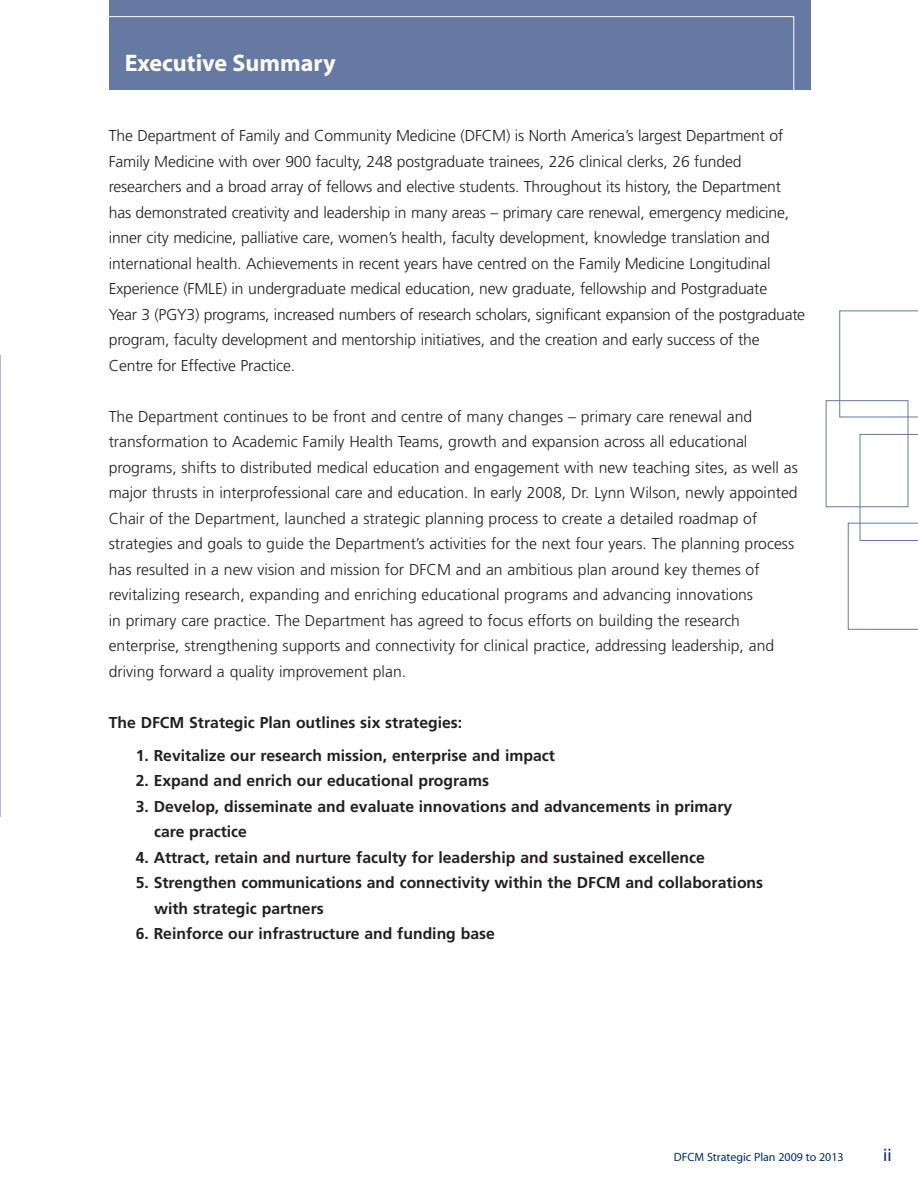
<style>
.page{position:relative;width:918px;height:1188px;background:#fff}
.page>*{position:absolute;margin:0;border:0;box-sizing:border-box;transform-origin:0 0}
.t1{font:700 24px "Myriad";color:#fff}
.t2{font:18px "Myriad";color:#002e64}
.t3{font:300 15.75px/25.5px "Frutiger";letter-spacing:-.01em;color:#231f20}
.t4{font:700 15.75px/25.5px "Frutiger";color:#231f20}
.t5{font:12px "Myriad";color:#002e64}
</style>
<div class="page">
<div style="left:826px;top:400px;width:82px;height:107px;border:1px solid #6679a3"></div>
<svg style="left:839px;top:311px;width:79px;height:106px"></svg>
<svg style="left:848px;top:434px;width:70px;height:196px"></svg>
<div style="left:109px;top:0;width:702px;height:90px;background:#6679a3"></div>
<div style="left:100px;top:16px;width:694px;height:84px;border:1px solid #fff"></div>
<hr style="left:0;top:355px;width:1px;height:461px;background:#b4bcd4">
<h1 class="t1" style="left:125px;top:54px;width:212px">Executive Summary</h1>
<p class="t3" style="left:109px;top:124px;width:698px">The Department of Family and Community Medicine (DFCM) is North America’s largest Department of Family Medicine with over 900 faculty, 248 postgraduate trainees, 226 clinical clerks, 26 funded researchers and a broad array of fellows and elective students. Throughout its history, the Department has demonstrated creativity and leadership in many areas – primary care renewal, emergency medicine, inner city medicine, palliative care, women’s health, faculty development, knowledge translation and international health. Achievements in recent years have centred on the Family Medicine Longitudinal Experience (FMLE) in undergraduate medical education, new graduate, fellowship and Postgraduate<br>Year 3 (PGY3) programs, increased numbers of research scholars, significant expansion of the postgraduate program, faculty development and mentorship initiatives, and the creation and early success of the Centre for Effective Practice.</p>
<p class="t3" style="left:109px;top:405px;width:691px">The Department continues to be front and centre of many changes – primary care renewal and transformation to Academic Family Health Teams, growth and expansion across all educational programs, shifts to distributed medical education and engagement with new teaching sites, as well as major thrusts in interprofessional care and education. In early 2008, Dr. Lynn Wilson, newly appointed Chair of the Department, launched a strategic planning process to create a detailed roadmap of strategies and goals to guide the Department’s activities for the next four years. The planning process has resulted in a new vision and mission for DFCM and an ambitious plan around key themes of revitalizing research, expanding and enriching educational programs and advancing innovations<br>in primary care practice. The Department has agreed to focus efforts on building the research enterprise, strengthening supports and connectivity for clinical practice, addressing leadership, and driving forward a quality improvement plan.</p>
<p class="t4" style="left:109px;top:711px;width:355px">The DFCM Strategic Plan outlines six strategies:</p>
<p class="t4" style="left:136px;top:744px;width:421px">1. Revitalize our research mission, enterprise and impact</p>
<p class="t4" style="left:136px;top:769px;width:355px">2. Expand and enrich our educational programs</p>
<p class="t4" style="left:154px;top:795px;width:580px;text-indent:-18px">3. Develop, disseminate and evaluate innovations and advancements in primary care practice</p>
<p class="t4" style="left:136px;top:846px;width:571px">4. Attract, retain and nurture faculty for leadership and sustained excellence</p>
<p class="t4" style="left:154px;top:871px;width:611px;text-indent:-18px">5. Strengthen communications and connectivity within the DFCM and collaborations with strategic partners</p>
<p class="t4" style="left:136px;top:922px;width:361px">6. Reinforce our infrastructure and funding base</p>
<p class="t5" style="left:674px;top:1152px;width:171px">DFCM Strategic Plan 2009 to 2013</p>
<p class="t2" style="left:883px;top:1148px;width:10px">ii</p>
</div>
